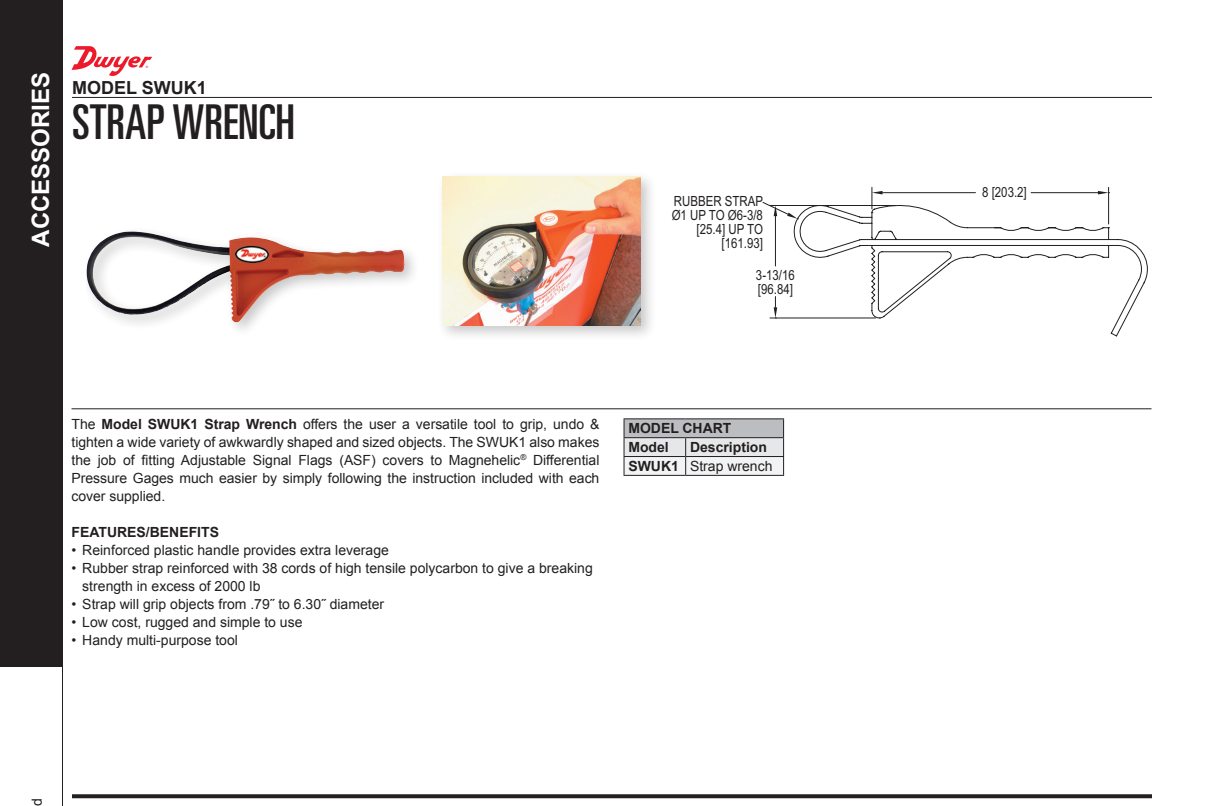
<style>
.page{position:relative;width:1224px;height:806px;background:#fff}
.page>*{position:absolute;margin:0;border:0;box-sizing:border-box;transform-origin:0 0}
.t1{font:ultra-condensed 48px "Univers LT Std";color:#231f20}
.t2{font:700 24px "Arial";color:#fff}
.t3{font:700 18px "Arial";color:#231f20}
.t4{font:14px/18px "Arial";color:#231f20;text-align:justify}
.t5{font:14px/14px "Arial Narrow";color:#231f20}
.t6{font:700 14px/18.8px "Arial";color:#231f20}
.s1{font-weight:700}
.s2{font-weight:400}
</style>
<div class="page">
<svg style="left:0;top:666px;width:63px;height:140px"></svg>
<div style="left:0;top:0;width:63px;height:666px;background:#231f20"></div>
<hr style="left:72px;top:97px;width:1080px;height:1px;background:#231f20">
<svg style="left:72px;top:794px;width:1080px;height:4px;background:#312d2e"></svg>
<hr style="left:72px;top:408px;width:1080px;height:1px;background:#231f20">
<svg style="left:871px;top:187px;width:277px;height:149px"></svg>
<svg style="left:872px;top:191px;width:11px;height:3px"></svg>
<svg style="left:1098px;top:191px;width:12px;height:3px"></svg>
<svg style="left:762px;top:201px;width:138px;height:118px"></svg>
<div style="left:87px;top:225px;width:333px;height:113px;background:#231f20;opacity:.25"></div>
<img style="left:87px;top:232px;width:271px;height:90px">
<div style="left:437px;top:171px;width:220px;height:171px;background:#231f20;opacity:.25"></div>
<img style="left:443px;top:177px;width:198px;height:149px">
<hr style="left:624px;top:475px;width:62px;height:1px;background:#231f20">
<hr style="left:686px;top:475px;width:98px;height:1px;background:#231f20">
<hr style="left:624px;top:418px;width:62px;height:1px;background:#231f20">
<hr style="left:686px;top:418px;width:98px;height:1px;background:#231f20">
<svg style="left:624px;top:419px;width:160px;height:56px"></svg>
<hr style="left:624px;top:437px;width:62px;height:1px;background:#231f20">
<hr style="left:686px;top:437px;width:98px;height:1px;background:#231f20">
<svg style="left:72px;top:46px;width:80px;height:30px"></svg>
<h2 class="t2" style="left:25px;top:247px;width:176px;rotate:-90deg">ACCESSORIES</h2>
<p class="t3" style="left:72px;top:75px;width:136px">MODEL SWUK1</p>
<h1 class="t1" style="left:72px;top:95px;width:225px">STRAP WRENCH</h1>
<p class="t5" style="left:672px;top:193px;width:93px;text-align:right">RUBBER STRAP<br>Ø1 UP TO Ø6-3/8 [25.4] UP TO [161.93]</p>
<p class="t5" style="left:756px;top:267px;width:40px">3-13/16 [96.84]</p>
<p class="t4" style="left:72px;top:415px;width:530px">The <span class="s1">Model SWUK1 Strap Wrench</span> offers the user a versatile tool to grip, undo &amp; tighten a wide variety of awkwardly shaped and sized objects. The SWUK1 also makes the job of fitting Adjustable Signal Flags (ASF) covers to Magnehelic<sup>®</sup> Differential Pressure Gages much easier by simply following the instruction included with each cover supplied.</p>
<p class="t6" style="left:72px;top:522px;width:149px">FEATURES/BENEFITS</p>
<p class="t4" style="left:72px;top:541px;width:319px">• Reinforced plastic handle provides extra leverage</p>
<p class="t4" style="left:82px;top:559px;width:512px;text-indent:-11px">• Rubber strap reinforced with 38 cords of high tensile polycarbon to give a breaking strength in excess of 2000 lb</p>
<p class="t4" style="left:72px;top:595px;width:314px">• Strap will grip objects from .79˝ to 6.30˝ diameter</p>
<p class="t4" style="left:72px;top:613px;width:233px">• Low cost, rugged and simple to use</p>
<p class="t4" style="left:72px;top:631px;width:168px">• Handy multi-purpose tool</p>
<p class="t6" style="left:628px;top:419px;width:105px">MODEL CHART<br>Model</p>
<p class="t6" style="left:628px;top:438px;width:146px;text-indent:62px">Description<br>SWUK1 <span class="s2">Strap wrench</span></p>
<p class="t4" style="left:28px;top:806px;width:9px;rotate:-90deg">d</p>
<p class="t5" style="left:982px;top:185px;width:46px">8 [203.2]</p>
</div>
